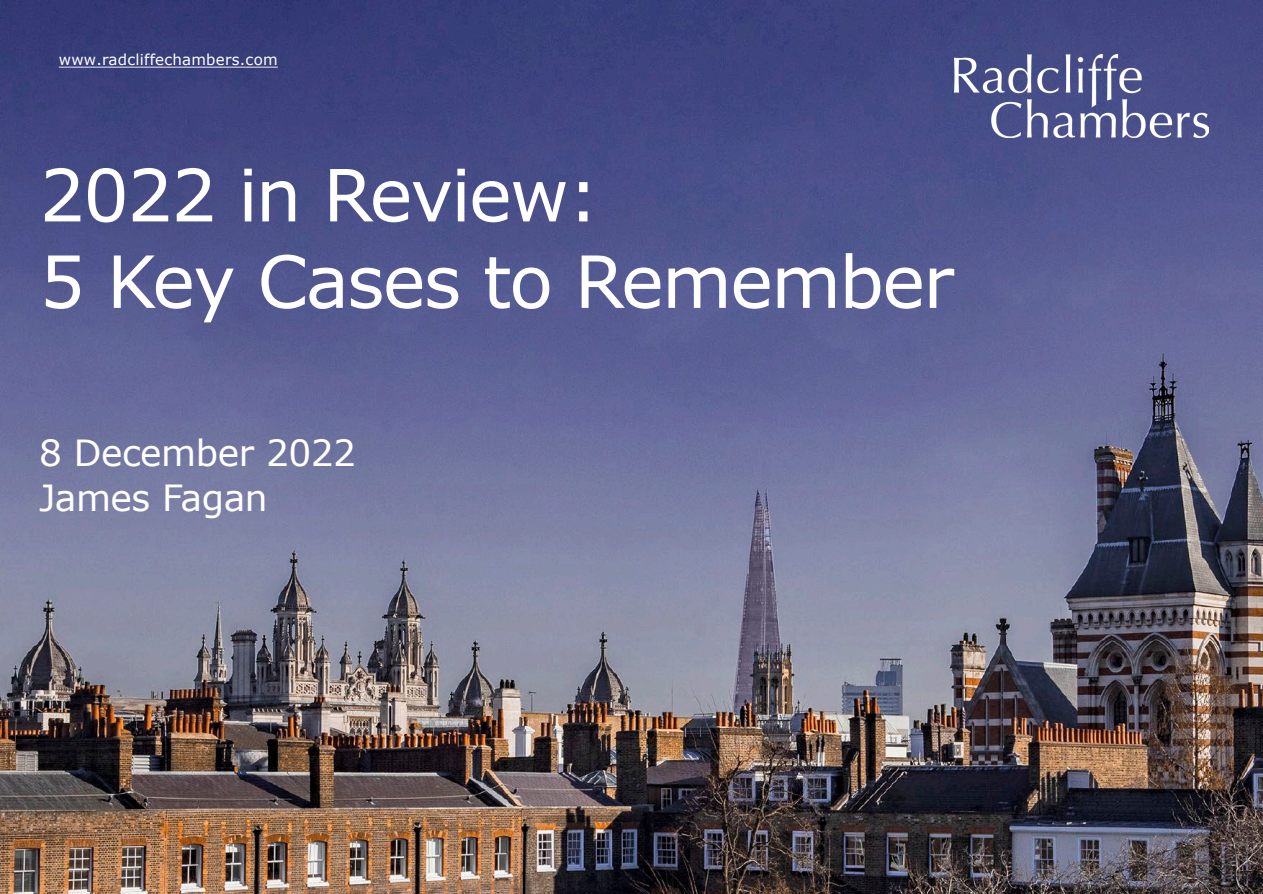
<style>
.page{position:relative;width:1263px;height:894px;background:#fff}
.page>*{position:absolute;margin:0;border:0;box-sizing:border-box;transform-origin:0 0}
.t1{font:72px "Verdana";letter-spacing:-.025em;color:#fff}
.t2{font:36px "Verdana";letter-spacing:-.015em;color:#fff}
.t3{font:15px "Verdana";letter-spacing:.015em;color:#fff}
</style>
<div class="page">
<img style="left:1px;top:0;width:1261px;height:893px">
<img style="left:954px;top:54px;width:255px;height:84px">
<svg style="left:59px;top:67px;width:219px;height:1px"></svg>
<p class="t3" style="left:59px;top:50px;width:220px">www.radcliffechambers.com</p>
<p class="t1" style="left:39px;top:146px;width:562px">2022 in Review:</p>
<p class="t1" style="left:39px;top:232px;width:916px">5 Key Cases to Remember</p>
<p class="t2" style="left:39px;top:428px;width:319px">8 December 2022</p>
<p class="t2" style="left:39px;top:473px;width:230px">James Fagan</p>
</div>
